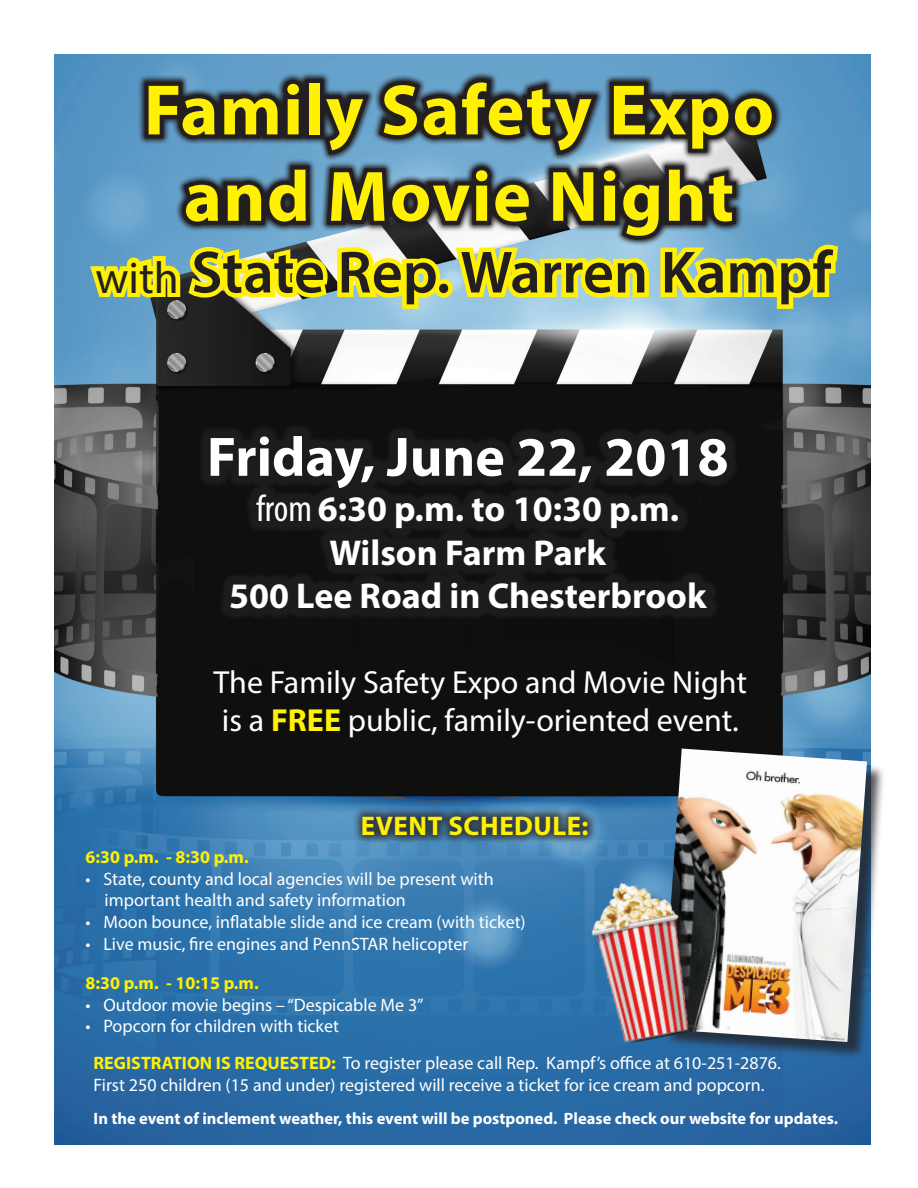
<style>
.page{position:relative;width:918px;height:1188px;background:#fff}
.page>*{position:absolute;margin:0;border:0;box-sizing:border-box;transform-origin:0 0}
.t1{font:700 72px/86.4px "Myriad Pro";letter-spacing:.02em;color:#fff101;text-align:center}
.t2{font:600 60px "Myriad Pro";color:#231f20}
.t3{font:700 55.95px "Myriad Pro";color:#fff}
.t4{font:700 36px/43.2px "Myriad Pro";color:#fff;text-align:center}
.t5{font:31.95px/38.4px "Myriad Pro";color:#fff}
.t6{font:700 27px "Myriad Pro";letter-spacing:.02em;color:#fff101}
.t7{font:18px/21.6px "Myriad Pro";color:#fff}
.t8{font:700 18px "Myriad Pro";color:#fff101}
.t9{font:700 16.5px "Myriad Pro";color:#fff}
.s1{font-weight:400;font-size:45px}
.s2{font-weight:400;font-stretch:condensed;font-size:37.95px}
.s3{font-weight:700;color:#fff101}
</style>
<div class="page">
<img style="left:54px;top:54px;width:817px;height:1091px">
<svg style="left:85px;top:74px;width:758px;height:239px;background:#6e8472"></svg>
<div style="left:199px;top:424px;width:539px;height:196px;background:#231f20;opacity:.75"></div>
<div style="left:352px;top:805px;width:246px;height:40px;background:#231f20;opacity:.75"></div>
<div style="left:665px;top:751px;width:220px;height:309px;background:#231f20;opacity:.75"></div>
<img style="left:662px;top:749px;width:205px;height:293px">
<img style="left:581px;top:870px;width:124px;height:177px">
<h1 class="t1" style="left:144px;top:65px;width:632px">Family Safety Expo and Movie Night</h1>
<h2 class="t2" style="left:95px;top:234px;width:738px"><span class="s1">with</span> State Rep. Warren Kampf</h2>
<h3 class="t3" style="left:207px;top:420px;width:523px">Friday, June 22, 2018</h3>
<h3 class="t4" style="left:229px;top:487px;width:479px"><span class="s2">from</span> 6:30 p.m. to 10:30 p.m.<br>Wilson Farm Park<br>500 Lee Road in Chesterbrook</h3>
<h3 class="t5" style="left:214px;top:663px;width:535px">The Family Safety Expo and Movie Night is a <span class="s3">FREE</span> public, family-oriented event.</h3>
<h3 class="t6" style="left:361px;top:808px;width:229px">Event Schedule:</h3>
<p class="t8" style="left:86px;top:845px;width:165px">6:30 p.m. - 8:30 p.m.</p>
<p class="t7" style="left:105px;top:868px;width:391px;text-indent:-19px">• State, county and local agencies will be present with important health and safety information</p>
<p class="t7" style="left:86px;top:911px;width:442px">• Moon bounce, inflatable slide and ice cream (with ticket)</p>
<p class="t7" style="left:86px;top:933px;width:384px">• Live music, fire engines and PennSTAR helicopter</p>
<p class="t8" style="left:86px;top:971px;width:175px">8:30 p.m. - 10:15 p.m.</p>
<p class="t7" style="left:86px;top:994px;width:340px">• Outdoor movie begins – “Despicable Me 3”</p>
<p class="t7" style="left:94px;top:1008px;width:689px;line-height:36.8px;text-indent:-8px">• Popcorn for children with ticket<br><span class="s3">REGISTRATION IS REQUESTED:</span> To register please call Rep. Kampf’s office at 610-251-2876.</p>
<p class="t7" style="left:94px;top:1074px;width:672px">First 250 children (15 and under) registered will receive a ticket for ice cream and popcorn.</p>
<p class="t9" style="left:94px;top:1108px;width:746px">In the event of inclement weather, this event will be postponed. Please check our website for updates.</p>
</div>
